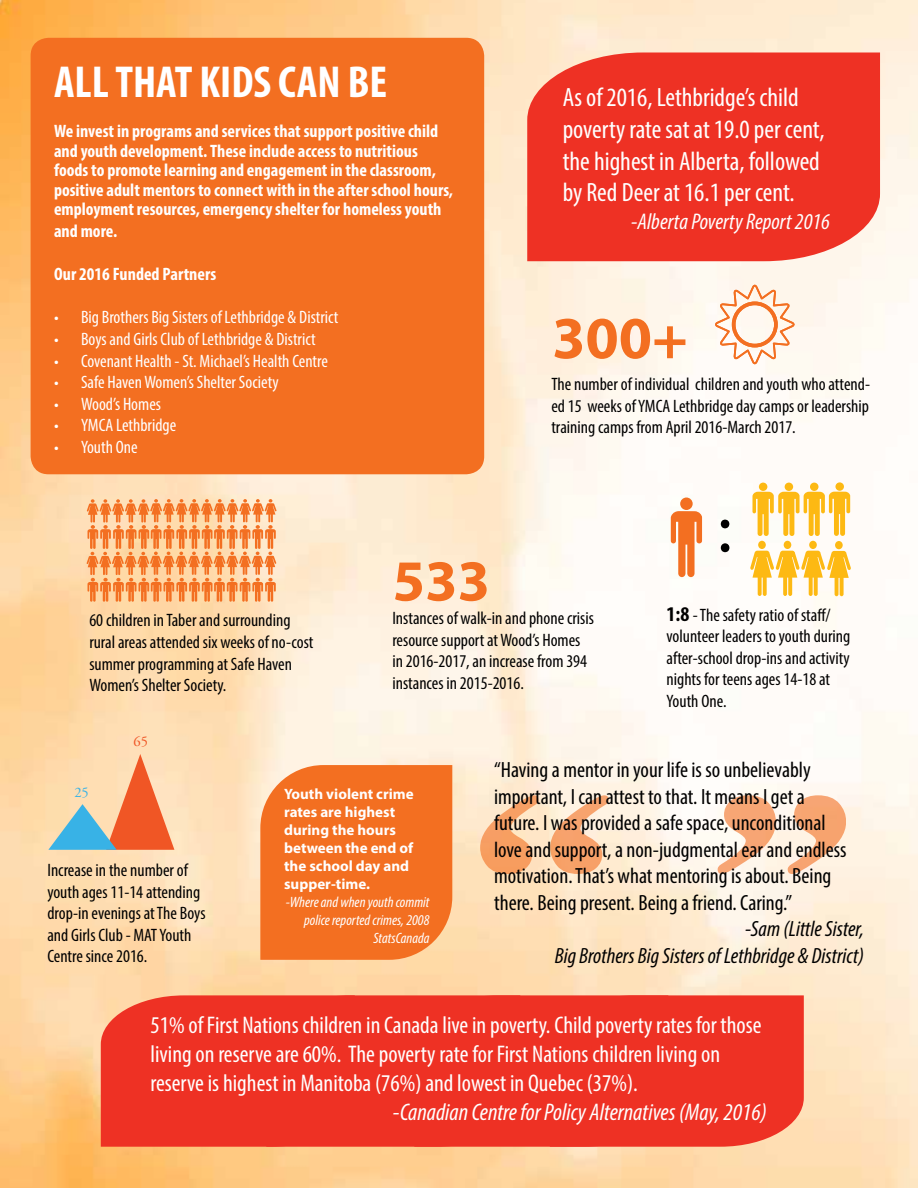
<style>
.page{position:relative;width:918px;height:1188px;background:#fff}
.page>*{position:absolute;margin:0;border:0;box-sizing:border-box;transform-origin:0 0}
.t1{font:345px "Bell MT Bold";color:#f36f21}
.t2{font:77.1px "Minion Pro";color:#000}
.t3{font:700 60px "Myriad Pro";color:#f36f21}
.t4{font:700 58.5px "Myriad Pro";color:#f36f21}
.t5{font:700 condensed 45px "Myriad Pro";color:#fff}
.t6{font:condensed 26.55px/31.8px "Myriad Pro";color:#fff}
.t7{font:condensed 24.15px/29px "Myriad Pro";color:#fff}
.t8{font:italic condensed 24.15px "Myriad Pro";color:#fff}
.t9{font:italic condensed 22.8px "Myriad Pro";color:#fff}
.t10{font:condensed 22.05px/26.5px "Myriad Pro";color:#000}
.t11{font:italic condensed 22.05px/26.5px "Myriad Pro";color:#000;text-align:right}
.t12{font:condensed 18px/21.6px "Myriad Pro";color:#000}
.t13{font:700 condensed 18px/19.5px "Myriad Pro";color:#fff}
.t14{font:condensed 18px "Myriad Pro";color:#fff}
.t15{font:700 15px/18px "Myriad Pro";color:#fff}
.t16{font:italic condensed 15px/18px "Myriad Pro";color:#fff;text-align:right}
.t17{font:14.55px "Adobe Garamond Pro";color:#38b2e6}
.t18{font:14.55px "Adobe Garamond Pro";color:#f05625}
.s1{font-weight:700;font-size:21px}
</style>
<div class="page">
<img style="left:0;top:0;width:918px;height:1188px">
<div style="left:31px;top:38px;width:453px;height:436px;background:#f36f21;border-radius:18px"></div>
<div style="left:260px;top:765px;width:192px;height:195px;background:#f36f21"></div>
<svg style="left:671px;top:511px;width:31px;height:66px"></svg>
<div style="left:680px;top:498px;width:13px;height:12px;background:#f36f21;border-radius:50%"></div>
<div style="left:758px;top:541px;width:8px;height:8px;background:#fdb913;border-radius:50%"></div>
<div style="left:784px;top:541px;width:7px;height:8px;background:#fdb913;border-radius:50%"></div>
<div style="left:809px;top:541px;width:8px;height:8px;background:#fdb913;border-radius:50%"></div>
<div style="left:785px;top:483px;width:8px;height:8px;background:#fdb913;border-radius:50%"></div>
<div style="left:810px;top:483px;width:9px;height:8px;background:#fdb913;border-radius:50%"></div>
<div style="left:759px;top:483px;width:8px;height:8px;background:#fdb913;border-radius:50%"></div>
<svg style="left:752px;top:492px;width:98px;height:44px"></svg>
<div style="left:835px;top:482px;width:9px;height:9px;background:#fdb913;border-radius:50%"></div>
<div style="left:835px;top:541px;width:8px;height:8px;background:#fdb913;border-radius:50%"></div>
<svg style="left:750px;top:551px;width:101px;height:45px"></svg>
<svg style="left:87px;top:499px;width:190px;height:103px;background:#f9ac71"></svg>
<svg style="left:48px;top:754px;width:126px;height:96px;background:#e0b494"></svg>
<div style="left:527px;top:52px;width:353px;height:209px;background:#ee3124"></div>
<svg style="left:715px;top:285px;width:80px;height:79px"></svg>
<div style="left:101px;top:995px;width:703px;height:152px;background:#ee3124"></div>
<h3 class="t5" style="left:54px;top:54px;width:335px">ALL THAT KIDS CAN BE</h3>
<p class="t13" style="left:54px;top:121px;width:401px">We invest in programs and services that support positive child and youth development. These include access to nutritious foods to promote learning and engagement in the classroom, positive adult mentors to connect with in the after school hours, employment resources, emergency shelter for homeless youth</p>
<p class="t13" style="left:54px;top:221px;width:65px">and more.</p>
<p class="t13" style="left:54px;top:264px;width:164px">Our 2016 Funded Partners</p>
<p class="t14" style="left:54px;top:307px;width:286px">• Big Brothers Big Sisters of Lethbridge &amp; District</p>
<p class="t14" style="left:54px;top:328px;width:263px">• Boys and Girls Club of Lethbridge &amp; District</p>
<p class="t14" style="left:54px;top:350px;width:275px">• Covenant Health - St. Michael’s Health Centre</p>
<p class="t14" style="left:54px;top:371px;width:226px">• Safe Haven Women’s Shelter Society</p>
<p class="t14" style="left:54px;top:393px;width:109px">• Wood’s Homes</p>
<p class="t14" style="left:54px;top:415px;width:124px">• YMCA Lethbridge</p>
<p class="t14" style="left:54px;top:436px;width:85px">• Youth One</p>
<h3 class="t4" style="left:393px;top:543px;width:99px">533</h3>
<h3 class="t6" style="left:563px;top:81px;width:263px">As of 2016, Lethbridge’s child poverty rate sat at 19.0 per cent, the highest in Alberta, followed by Red Deer at 16.1 per cent.</h3>
<p class="t9" style="left:631px;top:207px;width:200px">-Alberta Poverty Report 2016</p>
<h3 class="t3" style="left:552px;top:299px;width:137px">300+</h3>
<p class="t12" style="left:551px;top:373px;width:320px;text-align:justify">The number of individual children and youth who attend&shy;ed 15 weeks of YMCA Lethbridge day camps or leadership training camps from April 2016-March 2017.</p>
<h2 class="t2" style="left:716px;top:475px;width:19px">:</h2>
<p class="t12" style="left:89px;top:609px;width:226px">60 children in Taber and surrounding rural areas attended six weeks of no-cost summer programming at Safe Haven Women’s Shelter Society.</p>
<p class="t18" style="left:133px;top:733px;width:16px">65</p>
<p class="t12" style="left:392px;top:607px;width:203px">Instances of walk-in and phone crisis resource support at Wood’s Homes in 2016-2017, an increase from 394 instances in 2015-2016.</p>
<p class="t12" style="left:667px;top:604px;width:185px"><span class="s1">1:8</span> - The safety ratio of staff/ volunteer leaders to youth during after-school drop-ins and activity nights for teens ages 14-18 at<br>Youth One.</p>
<p class="t17" style="left:74px;top:784px;width:16px">25</p>
<p class="t12" style="left:47px;top:859px;width:160px">Increase in the number of youth ages 11-14 attending drop-in evenings at The Boys and Girls Club - MAT Youth<br>Centre since 2016.</p>
<p class="t15" style="left:284px;top:784px;width:131px">Youth violent crime rates are highest during the hours between the end of the school day and supper-time.</p>
<p class="t16" style="left:286px;top:892px;width:145px">-Where and when youth commit police reported crimes, 2008<br>StatsCanada</p>
<p class="t10" style="left:494px;top:756px;width:354px">“Having a mentor in your life is so unbelievably important, I can attest to that. It means I get a future. I was provided a safe space, unconditional love and support, a non-judgmental ear and endless motivation. That’s what mentoring is about. Being there. Being present. Being a friend. Caring.”</p>
<p class="t11" style="left:555px;top:915px;width:311px">-Sam (Little Sister,<br>Big Brothers Big Sisters of Lethbridge &amp; District)</p>
<h1 class="t1" style="left:473px;top:709px;width:381px">“ ”</h1>
<h3 class="t7" style="left:150px;top:1010px;width:612px">51% of First Nations children in Canada live in poverty. Child poverty rates for those living on reserve are 60%. The poverty rate for First Nations children living on reserve is highest in Manitoba (76%) and lowest in Quebec (37%).</h3>
<h3 class="t8" style="left:393px;top:1098px;width:375px">-Canadian Centre for Policy Alternatives (May, 2016)</h3>
</div>
